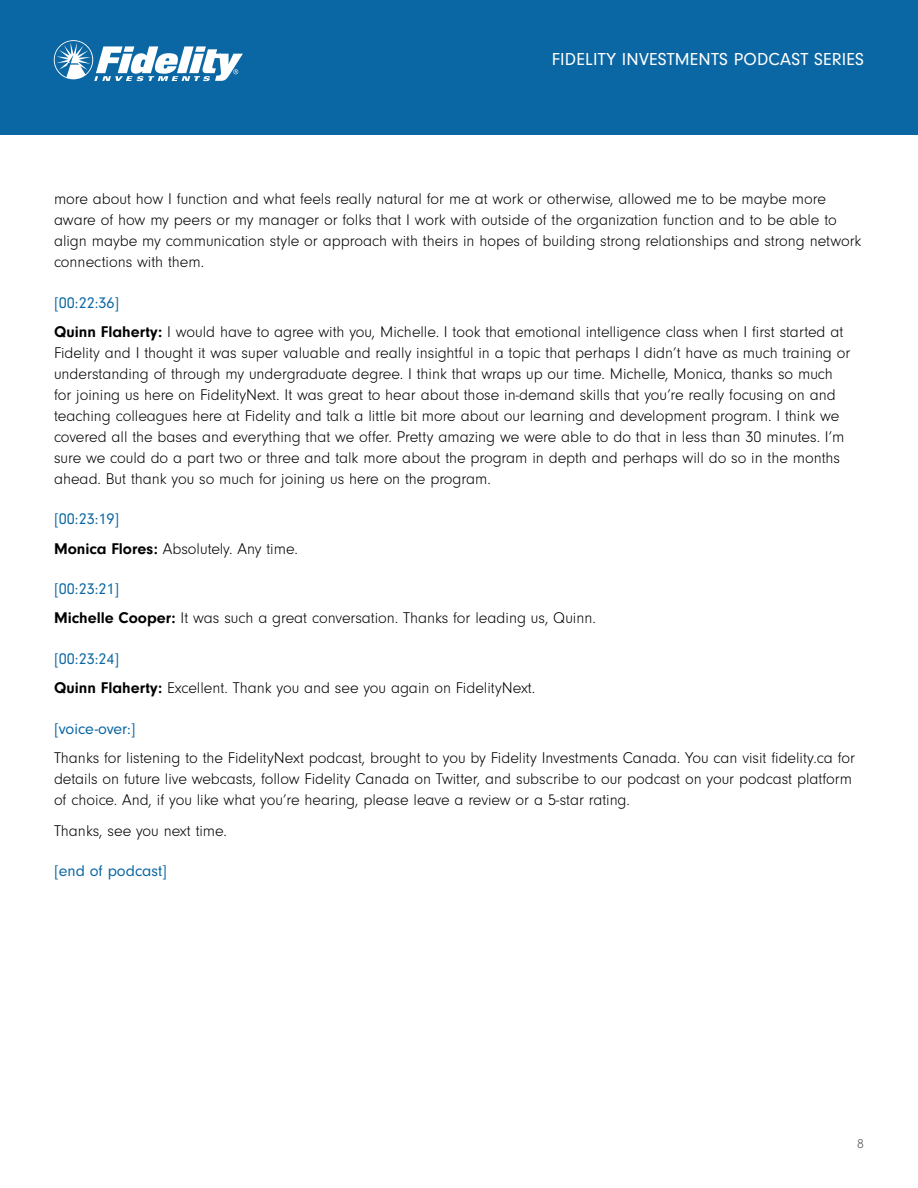
<style>
.page{position:relative;width:918px;height:1188px;background:#fff}
.page>*{position:absolute;margin:0;border:0;box-sizing:border-box;transform-origin:0 0}
.t1{font:18px "Neuzeit Gro";letter-spacing:.01em;color:#fff}
.t2{font:300 16.2px/21px "Neuzeit Gro";color:#000}
.t3{font:16.2px "Neuzeit Gro";color:#0b67a3}
.t4{font:300 13.5px "Neuzeit Gro";color:#58595b}
.s1{font-weight:400;color:#0b67a3}
.s2{font-weight:700}
</style>
<div class="page">
<div style="left:0;top:0;width:918px;height:135px;background:#0b67a3"></div>
<svg style="left:54px;top:40px;width:189px;height:41px"></svg>
<p class="t1" style="left:552px;top:49px;width:314px">FIDELITY INVESTMENTS PODCAST SERIES</p>
<p class="t2" style="left:54px;top:189px;width:809px">more about how I function and what feels really natural for me at work or otherwise, allowed me to be maybe more aware of how my peers or my manager or folks that I work with outside of the organization function and to be able to align maybe my communication style or approach with theirs in hopes of building strong relationships and strong network connections with them.</p>
<p class="t2" style="left:54px;top:288px;width:791px;line-height:29.2px"><span class="s1">[00:22:36]<br></span><span class="s2">Quinn Flaherty:</span> I would have to agree with you, Michelle. I took that emotional intelligence class when I first started at</p>
<p class="t2" style="left:54px;top:342px;width:798px">Fidelity and I thought it was super valuable and really insightful in a topic that perhaps I didn’t have as much training or understanding of through my undergraduate degree. I think that wraps up our time. Michelle, Monica, thanks so much for joining us here on FidelityNext. It was great to hear about those in-demand skills that you’re really focusing on and teaching colleagues here at Fidelity and talk a little bit more about our learning and development program. I think we covered all the bases and everything that we offer. Pretty amazing we were able to do that in less than 30 minutes. I’m sure we could do a part two or three and talk more about the program in depth and perhaps will do so in the months ahead. But thank you so much for joining us here on the program.</p>
<p class="t2" style="left:54px;top:505px;width:245px;line-height:29.2px"><span class="s1">[00:23:19]<br></span><span class="s2">Monica Flores:</span> Absolutely. Any time.</p>
<p class="t2" style="left:54px;top:575px;width:543px;line-height:29.2px"><span class="s1">[00:23:21]<br></span><span class="s2">Michelle Cooper:</span> It was such a great conversation. Thanks for leading us, Quinn.</p>
<p class="t2" style="left:54px;top:644px;width:483px;line-height:29.2px"><span class="s1">[00:23:24]<br></span><span class="s2">Quinn Flaherty:</span> Excellent. Thank you and see you again on FidelityNext.</p>
<p class="t3" style="left:54px;top:720px;width:83px">[voice-over:]</p>
<p class="t2" style="left:54px;top:747px;width:803px">Thanks for listening to the FidelityNext podcast, brought to you by Fidelity Investments Canada. You can visit fidelity.ca for details on future live webcasts, follow Fidelity Canada on Twitter, and subscribe to our podcast on your podcast platform of choice. And, if you like what you’re hearing, please leave a review or a 5-star rating.</p>
<p class="t2" style="left:54px;top:820px;width:174px">Thanks, see you next time.</p>
<p class="t3" style="left:54px;top:862px;width:115px">[end of podcast]</p>
<p class="t4" style="left:857px;top:1137px;width:8px">8</p>
</div>
